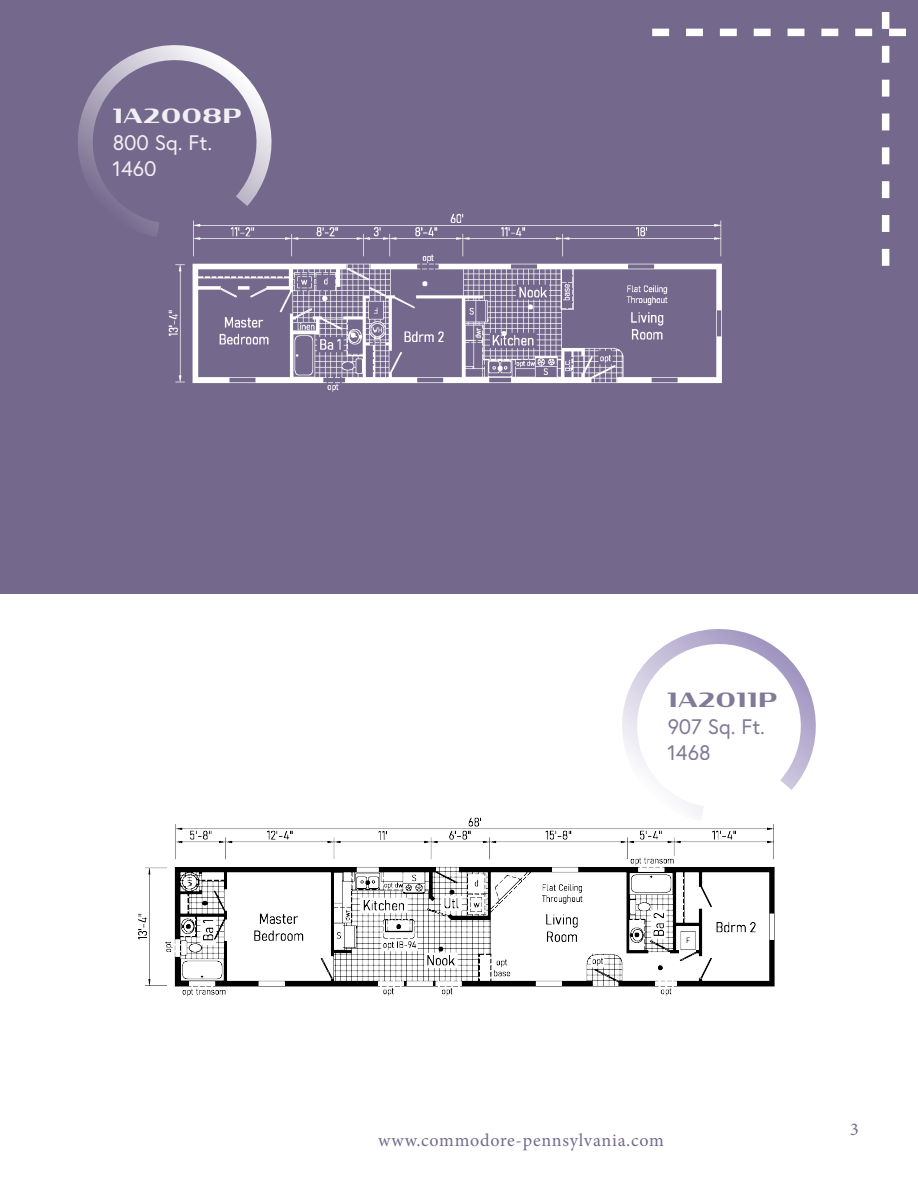
<style>
.page{position:relative;width:918px;height:1188px;background:#fff}
.page>*{position:absolute;margin:0;border:0;box-sizing:border-box;transform-origin:0 0}
.t1{font:21px "Europa";color:#74698c}
.t2{font:21px "Europa";color:#fff}
.t3{font:700 19.5px "Condor Wide";letter-spacing:.04em;color:#74698c}
.t4{font:700 19.5px "Condor Wide";letter-spacing:.04em;color:#fff}
.t5{font:18px "Minion Pro";letter-spacing:.04em;color:#74698c}
</style>
<div class="page">
<div style="left:0;top:0;width:918px;height:594px;background:#74698c"></div>
<svg style="left:652px;top:12px;width:254px;height:254px"></svg>
<img style="left:138px;top:817px;width:637px;height:180px">
<div style="left:78px;top:157px;width:762px;height:325px;background:#fff;opacity:.75"></div>
<svg style="left:598px;top:629px;width:218px;height:202px"></svg>
<svg style="left:78px;top:45px;width:196px;height:202px"></svg>
<p class="t4" style="left:113px;top:103px;width:131px">1A2008P</p>
<p class="t2" style="left:113px;top:129px;width:101px">800 Sq. Ft.</p>
<p class="t2" style="left:113px;top:155px;width:46px">1460</p>
<p class="t3" style="left:667px;top:687px;width:111px">1A2011P</p>
<p class="t1" style="left:667px;top:713px;width:99px">907 Sq. Ft.</p>
<p class="t1" style="left:667px;top:739px;width:45px">1468</p>
<p class="t5" style="left:378px;top:1128px;width:287px">www.commodore-pennsylvania.com</p>
<p class="t5" style="left:850px;top:1117px;width:10px">3</p>
</div>
